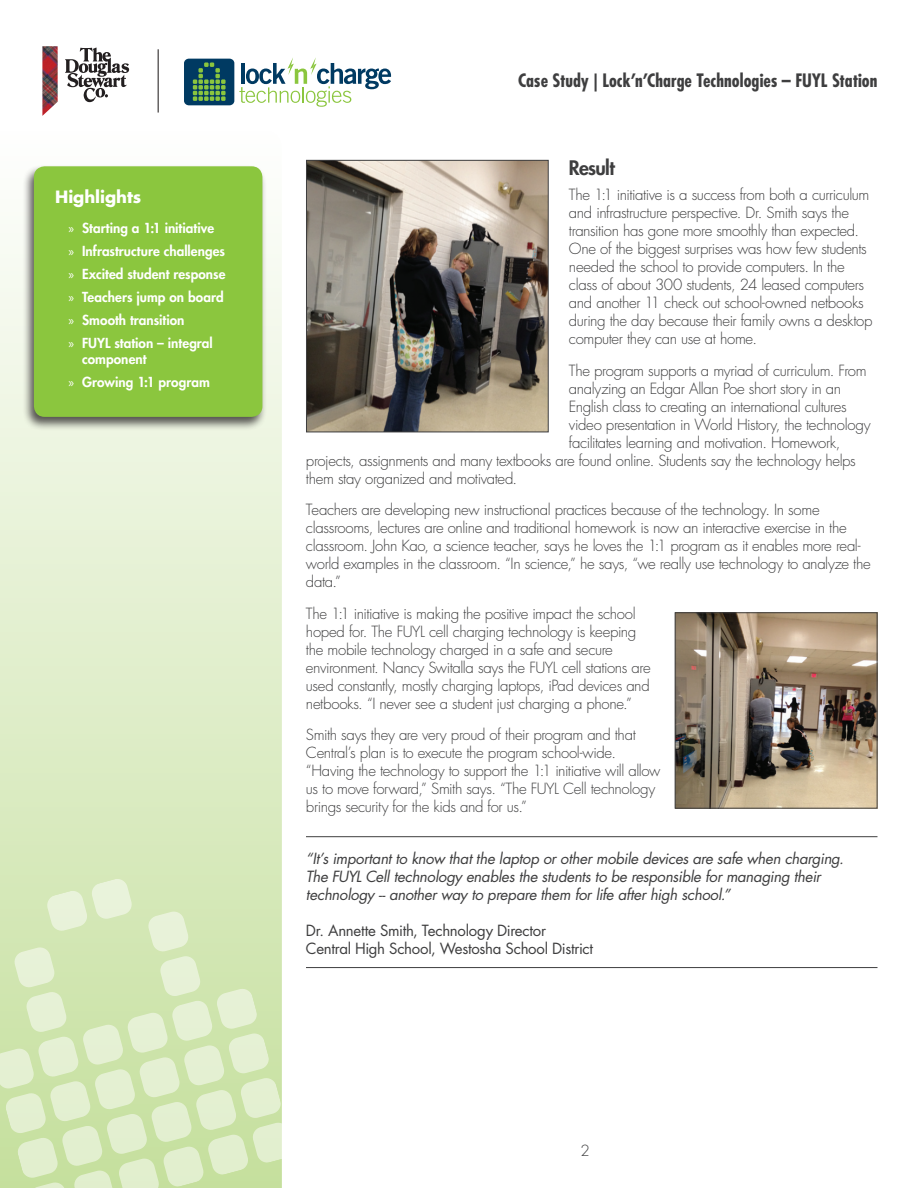
<style>
.page{position:relative;width:918px;height:1188px;background:#fff}
.page>*{position:absolute;margin:0;border:0;box-sizing:border-box;transform-origin:0 0}
.t1{font:800 19.5px "Futura";letter-spacing:-.035em;color:#3e3e3f}
.t2{font:700 condensed 18px "Futura";color:#3e3e3f}
.t3{font:700 16.5px "Futura";letter-spacing:-.005em;color:#fff}
.t4{font:300 15px/18px "Futura";letter-spacing:-.025em;color:#3e3e3f}
.t5{font:italic 15px/18px "Futura";letter-spacing:-.02em;color:#3e3e3f}
.t6{font:15px/18px "Futura";letter-spacing:-.02em;color:#3e3e3f}
.t7{font:800 13.5px/23px "Futura";letter-spacing:.005em;color:#fff}
.s1{font-family:"Myriad Pro";font-weight:400}
</style>
<div class="page">
<div style="left:184px;top:59px;width:50px;height:46px;background:#003a62;border-radius:5px"></div>
<svg style="left:193px;top:62px;width:33px;height:39px"></svg>
<svg style="left:239px;top:58px;width:152px;height:49px"></svg>
<img style="left:42px;top:46px;width:16px;height:70px">
<svg style="left:65px;top:47px;width:64px;height:55px"></svg>
<hr style="left:158px;top:49px;width:1px;height:64px;background:#231f20">
<svg style="left:0;top:233px;width:282px;height:645px;background:#e2efcf"></svg>
<hr style="left:306px;top:836px;width:572px;height:1px;background:#3e3e3f">
<hr style="left:306px;top:967px;width:572px;height:1px;background:#3e3e3f">
<img style="left:306px;top:159px;width:243px;height:274px">
<img style="left:677px;top:614px;width:198px;height:193px">
<div style="left:675px;top:612px;width:202px;height:197px;border:1px solid #3e3e3f"></div>
<svg style="left:0;top:878px;width:282px;height:310px;background:#d7e9bb"></svg>
<div style="left:22px;top:164px;width:246px;height:267px;background:#231f20;opacity:.75"></div>
<div style="left:34px;top:166px;width:228px;height:251px;background:#8bc63e;border-radius:11px"></div>
<p class="t3" style="left:55px;top:186px;width:88px">Highlights</p>
<p class="t7" style="left:69px;top:216px;width:158px"><span class="s1">»</span> Starting a 1:1 initiative<br><span class="s1">»</span> Infrastructure challenges <span class="s1">»</span> Excited student response <span class="s1">»</span> Teachers jump on board <span class="s1">»</span> Smooth transition<br><span class="s1">»</span> FUYL station – integral</p>
<p class="t7" style="left:69px;top:347px;width:143px;text-indent:14px">component<br><span class="s1">»</span> Growing 1:1 program</p>
<p class="t2" style="left:518px;top:68px;width:361px">Case Study | Lock’n’Charge Technologies – FUYL Station</p>
<h1 class="t1" style="left:569px;top:155px;width:47px">Result</h1>
<p class="t4" style="left:569px;top:186px;width:305px">The 1:1 initiative is a success from both a curriculum and infrastructure perspective. Dr. Smith says the transition has gone more smoothly than expected.<br>One of the biggest surprises was how few students needed the school to provide computers. In the class of about 300 students, 24 leased computers and another 11 check out school-owned netbooks during the day because their family owns a desktop computer they can use at home.</p>
<p class="t4" style="left:569px;top:361px;width:299px">The program supports a myriad of curriculum. From</p>
<p class="t4" style="left:569px;top:379px;width:274px">analyzing an Edgar Allan Poe short story in an</p>
<p class="t4" style="left:569px;top:397px;width:279px">English class to creating an international cultures</p>
<p class="t4" style="left:569px;top:415px;width:303px">video presentation in World History, the technology</p>
<p class="t4" style="left:569px;top:433px;width:273px">facilitates learning and motivation. Homework,</p>
<p class="t4" style="left:306px;top:451px;width:551px">projects, assignments and many textbooks are found online. Students say the technology helps</p>
<p class="t4" style="left:306px;top:469px;width:213px">them stay organized and motivated.</p>
<p class="t4" style="left:306px;top:501px;width:566px">Teachers are developing new instructional practices because of the technology. In some classrooms, lectures are online and traditional homework is now an interactive exercise in the classroom. John Kao, a science teacher, says he loves the 1:1 program as it enables more real&shy;world examples in the classroom. “In science,” he says, “we really use technology to analyze the data.”</p>
<p class="t4" style="left:306px;top:604px;width:346px">The 1:1 initiative is making the positive impact the school hoped for. The FUYL cell charging technology is keeping the mobile technology charged in a safe and secure environment. Nancy Switalla says the FUYL cell stations are used constantly, mostly charging laptops, iPad devices and netbooks. “I never see a student just charging a phone.”</p>
<p class="t4" style="left:306px;top:726px;width:356px">Smith says they are very proud of their program and that Central’s plan is to execute the program school-wide. “Having the technology to support the 1:1 initiative will allow us to move forward,” Smith says. “The FUYL Cell technology brings security for the kids and for us.”</p>
<p class="t5" style="left:306px;top:849px;width:539px">“It’s important to know that the laptop or other mobile devices are safe when charging.<br>The FUYL Cell technology enables the students to be responsible for managing their technology -- another way to prepare them for life after high school.”</p>
<p class="t6" style="left:306px;top:921px;width:289px">Dr. Annette Smith, Technology Director<br>Central High School, Westosha School District</p>
<p class="t4" style="left:580px;top:1142px;width:11px">2</p>
</div>
